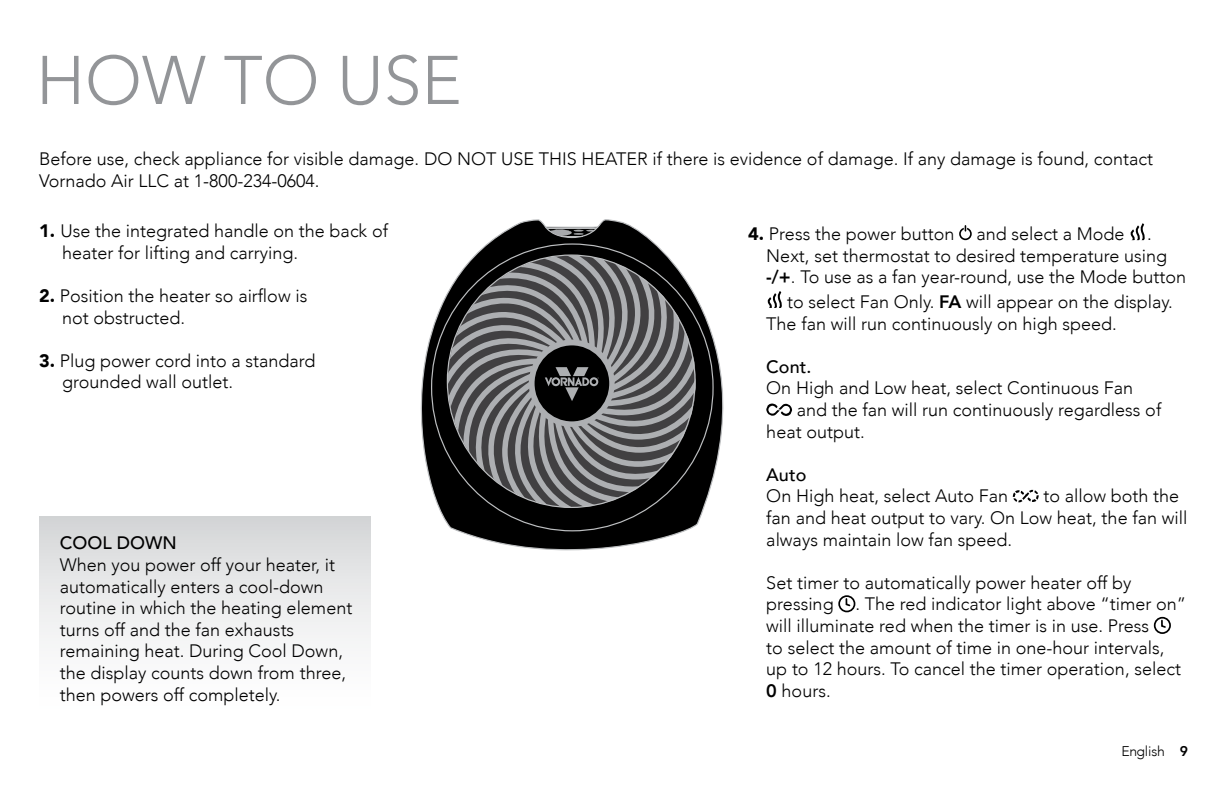
<style>
.page{position:relative;width:1224px;height:792px;background:#fff}
.page>*{position:absolute;margin:0;border:0;box-sizing:border-box;transform-origin:0 0}
.t1{font:300 68px "Avenir";color:#939598}
.t2{font:300 18px/21.6px "Avenir";color:#000}
.t3{font:500 18px "Avenir";color:#000}
.t4{font:300 14px "Avenir";letter-spacing:-.02em;color:#000}
.s1{font-weight:900}
.s2{font-weight:800}
</style>
<div class="page">
<svg style="left:420px;top:219px;width:304px;height:332px"></svg>
<svg style="left:545px;top:227px;width:53px;height:11px"></svg>
<hr style="left:547px;top:228px;width:49px;height:1px;background:#bcbec0">
<svg style="left:431px;top:243px;width:283px;height:288px;fill:#000"></svg>
<svg style="left:447px;top:254px;width:249px;height:254px;background:#5b5c5e"></svg>
<div style="left:39px;top:516px;width:331px;height:205px;background:linear-gradient(to bottom,#d7d8da,#fff)"></div>
<div style="left:959px;top:228px;width:13px;height:12px;border:2px solid #000;border-radius:50%"></div>
<svg style="left:964px;top:226px;width:3px;height:5px"></svg>
<svg style="left:1130px;top:223px;width:15px;height:17px"></svg>
<svg style="left:767px;top:291px;width:15px;height:17px"></svg>
<svg style="left:766px;top:403px;width:26px;height:13px"></svg>
<svg style="left:1013px;top:490px;width:26px;height:13px"></svg>
<div style="left:838px;top:595px;width:17px;height:17px;border:2px solid #000;border-radius:50%"></div>
<svg style="left:845px;top:597px;width:7px;height:11px"></svg>
<div style="left:1154px;top:617px;width:17px;height:17px;border:2px solid #000;border-radius:50%"></div>
<svg style="left:1160px;top:619px;width:7px;height:9px"></svg>
<h1 class="t1" style="left:36px;top:40px;width:427px">HOW TO USE</h1>
<p class="t2" style="left:39px;top:148px;width:1116px">Before use, check appliance for visible damage. DO NOT USE THIS HEATER if there is evidence of damage. If any damage is found, contact<br>Vornado Air LLC at 1-800-234-0604.</p>
<p class="t2" style="left:62px;top:220px;width:327px;text-indent:-23px"><span class="s1">1.</span> Use the integrated handle on the back of heater for lifting and carrying.</p>
<p class="t2" style="left:62px;top:285px;width:247px;text-indent:-23px"><span class="s1">2.</span> Position the heater so airfl ow is not obstructed.</p>
<p class="t2" style="left:62px;top:350px;width:255px;text-indent:-23px"><span class="s1">3.</span> Plug power cord into a standard grounded wall outlet.</p>
<p class="t2" style="left:748px;top:223px;width:378px"><span class="s1">4.</span> Press the power button and select a Mode</p>
<p class="t2" style="left:766px;top:223px;width:421px;text-indent:381px">.<br>Next, set thermostat to desired temperature using <span class="s2">-/+</span>. To use as a fan year-round, use the Mode button</p>
<p class="t2" style="left:766px;top:291px;width:408px;text-indent:21px">to select Fan Only. <span class="s2">FA</span> will appear on the display.<br>The fan will run continuously on high speed.</p>
<p class="t3" style="left:766px;top:351px;width:47px">Cont.</p>
<p class="t2" style="left:766px;top:377px;width:368px">On High and Low heat, select Continuous Fan</p>
<p class="t2" style="left:797px;top:399px;width:366px">and the fan will run continuously regardless of</p>
<p class="t2" style="left:766px;top:421px;width:100px">heat output.</p>
<p class="t3" style="left:766px;top:459px;width:42px">Auto</p>
<p class="t2" style="left:766px;top:485px;width:243px">On High heat, select Auto Fan</p>
<p class="t2" style="left:766px;top:485px;width:423px;text-indent:277px">to allow both the fan and heat output to vary. On Low heat, the fan will always maintain low fan speed.</p>
<p class="t2" style="left:766px;top:572px;width:422px">Set timer to automatically power heater off by pressing . The red indicator light above “timer on” will illuminate red when the timer is in use. Press<br>to select the amount of time in one-hour intervals, up to 12 hours. To cancel the timer operation, select <span class="s2">0</span> hours.</p>
<p class="t3" style="left:60px;top:528px;width:118px">COOL DOWN</p>
<p class="t2" style="left:60px;top:554px;width:294px">When you power off your heater, it automatically enters a cool-down routine in which the heating element turns off and the fan exhausts remaining heat. During Cool Down, the display counts down from three, then powers off completely.</p>
<p class="t4" style="left:1122px;top:743px;width:68px">English <span class="s2">9</span></p>
</div>
